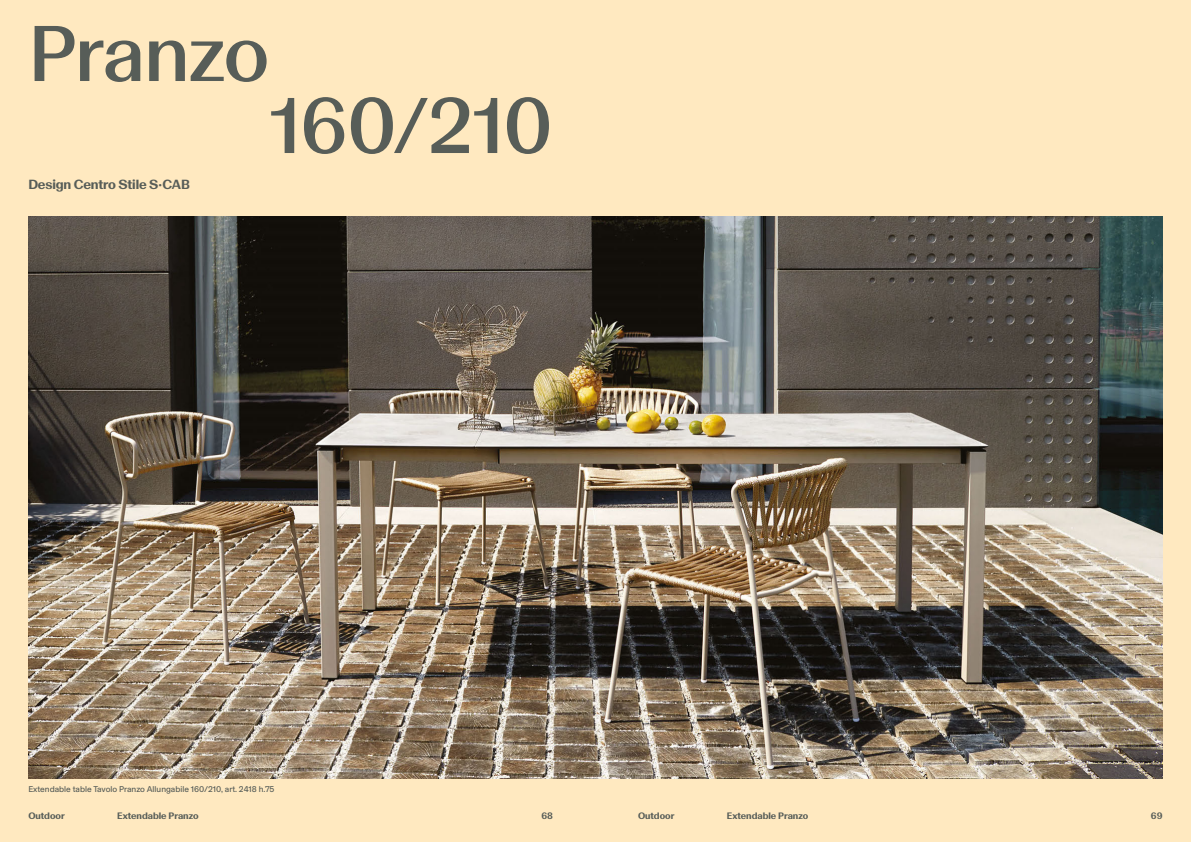
<style>
.page{position:relative;width:1191px;height:842px;background:#ffe9c0}
.page>*{position:absolute;margin:0;border:0;box-sizing:border-box;transform-origin:0 0}
.t1{font:500 80px "Basel Classic";letter-spacing:-.01em;color:#575d58}
.t2{font:700 13.5px "Basel Classic";letter-spacing:-.01em;color:#575d58}
.t3{font:700 9.5px "Basel Classic";color:#575d58}
.t4{font:8.5px "Basel Grotesk";color:#575d58}
</style>
<div class="page">
<img style="left:28px;top:216px;width:1134px;height:562px">
<h1 class="t1" style="left:28px;top:-3px;width:242px">Pranzo</h1>
<h2 class="t2" style="left:28px;top:175px;width:163px">Design Centro Stile S•CAB</h2>
<h1 class="t1" style="left:269px;top:69px;width:285px">160/210</h1>
<p class="t4" style="left:28px;top:783px;width:248px">Extendable table Tavolo Pranzo Allungabile 160/210, art. 2418 h.75</p>
<p class="t3" style="left:28px;top:809px;width:38px">Outdoor</p>
<p class="t3" style="left:117px;top:809px;width:83px">Extendable Pranzo</p>
<p class="t3" style="left:541px;top:809px;width:13px">68</p>
<p class="t3" style="left:638px;top:809px;width:38px">Outdoor</p>
<p class="t3" style="left:727px;top:809px;width:83px">Extendable Pranzo</p>
<p class="t3" style="left:1151px;top:809px;width:13px">69</p>
</div>
